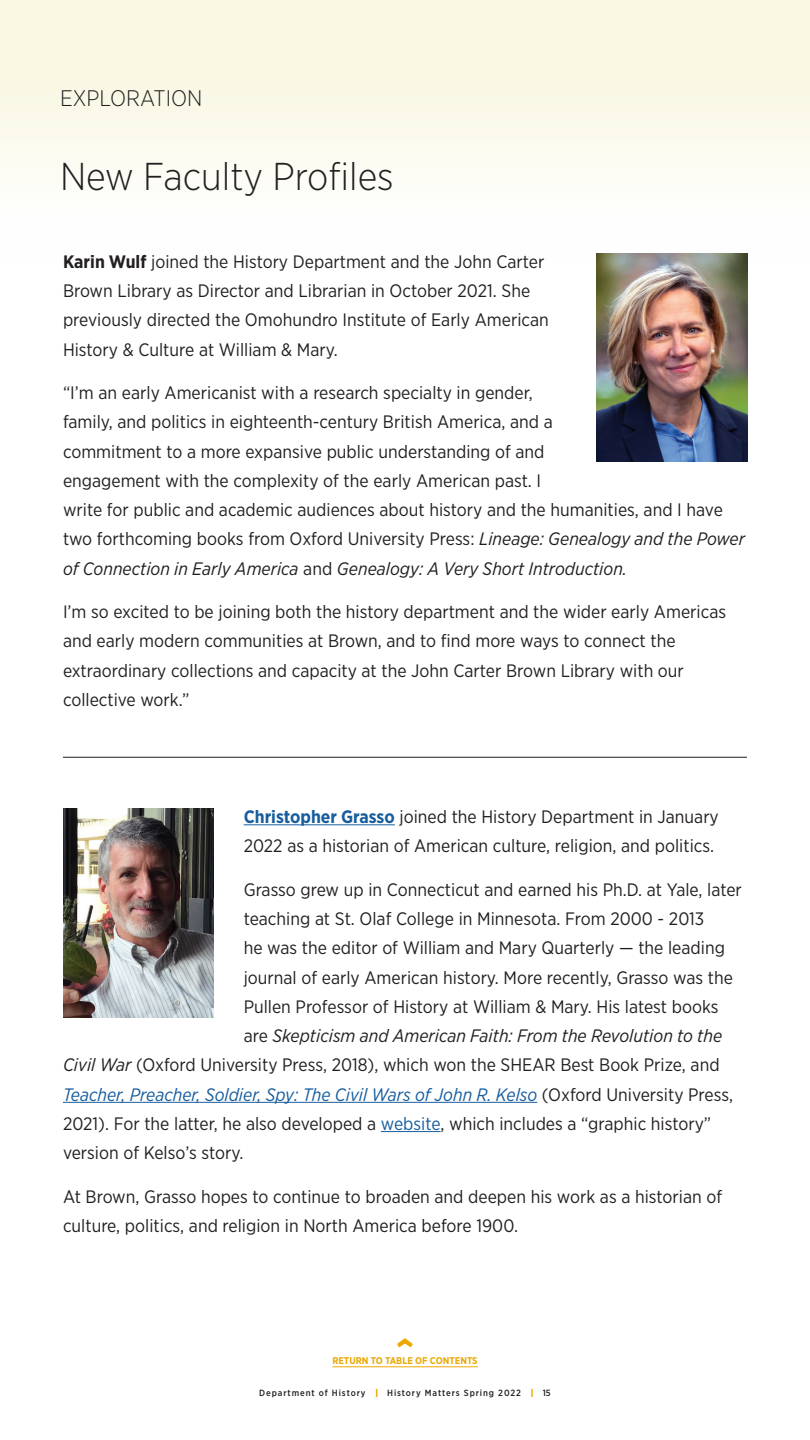
<style>
.page{position:relative;width:810px;height:1440px;background:#fff}
.page>*{position:absolute;margin:0;border:0;box-sizing:border-box;transform-origin:0 0}
.HEADING_2___Large{font:300 38.78px "Gotham Narrow";color:#231f20}
.t1{font:700 34.5px "Gotham Narrow";color:#eba900}
.SECTION_HEADER___Sma{font:300 22.5px "Gotham Narrow";color:#231f20}
.BODY___Main{font:18px/29.2px "Gotham Narrow";color:#231f20}
.BODY___Main-2{font:italic 18px "Gotham Narrow";color:#175d9e}
.BODY___Main-3{font:italic 18px "Gotham Narrow";color:#231f20}
.t2{font:700 9.75px "Gotham Narrow";color:#eba900}
.t3{font:500 9px "Gotham Narrow";letter-spacing:.1em;color:#231f20}
.s1{font-weight:700}
.s2{font-style:italic}
.s3{font-weight:700;color:#175d9e}
.s4{font-style:normal}
.s5{font-style:normal;color:#231f20}
.s6{color:#175d9e}
.s7{font-weight:900;color:#eba900}
</style>
<div class="page">
<hr style="left:332px;top:1367px;width:146px;height:1px;background:#eba900">
<div style="left:0;top:0;width:810px;height:261px;background:linear-gradient(to bottom,#f8f6dd,#fff)"></div>
<hr style="left:244px;top:824px;width:151px;height:1px;background:#175d9e">
<hr style="left:63px;top:1102px;width:474px;height:1px;background:#175d9e">
<hr style="left:381px;top:1131px;width:59px;height:1px;background:#175d9e">
<img style="left:596px;top:253px;width:151px;height:209px">
<img style="left:63px;top:809px;width:151px;height:208px">
<hr style="left:63px;top:757px;width:684px;height:1px;background:#231f20">
<p class="SECTION_HEADER___Sma" style="left:60px;top:84px;width:144px">EXPLORATION</p>
<p class="HEADING_2___Large" style="left:60px;top:152px;width:335px">New Faculty Profiles</p>
<p class="BODY___Main" style="left:63px;top:247px;width:487px"><span class="s1">Karin Wulf</span> joined the History Department and the John Carter Brown Library as Director and Librarian in October 2021. She previously directed the Omohundro Institute of Early American History &amp; Culture at William &amp; Mary.</p>
<p class="BODY___Main" style="left:63px;top:378px;width:684px">“I’m an early Americanist with a research specialty in gender,<br>family, and politics in eighteenth-century British America, and a<br>commitment to a more expansive public understanding of and<br>engagement with the complexity of the early American past. I<br>write for public and academic audiences about history and the humanities, and I have two forthcoming books from Oxford University Press: <span class="s2">Lineage: Genealogy and the Power of Connection in Early America</span> and <span class="s2">Genealogy: A Very Short Introduction.</span></p>
<p class="BODY___Main" style="left:63px;top:597px;width:665px">I’m so excited to be joining both the history department and the wider early Americas and early modern communities at Brown, and to find more ways to connect the extraordinary collections and capacity at the John Carter Brown Library with our collective work.”</p>
<p class="BODY___Main" style="left:244px;top:802px;width:477px"><span class="s3">Christopher Grasso</span> joined the History Department in January<br>2022 as a historian of American culture, religion, and politics.</p>
<p class="BODY___Main" style="left:244px;top:874px;width:500px">Grasso grew up in Connecticut and earned his Ph.D. at Yale, later</p>
<p class="BODY___Main" style="left:244px;top:904px;width:462px">teaching at St. Olaf College in Minnesota. From 2000 - 2013</p>
<p class="BODY___Main" style="left:244px;top:933px;width:483px">he was the editor of William and Mary Quarterly — the leading</p>
<p class="BODY___Main" style="left:244px;top:962px;width:491px">journal of early American history. More recently, Grasso was the</p>
<p class="BODY___Main" style="left:244px;top:991px;width:476px">Pullen Professor of History at William &amp; Mary. His latest books</p>
<p class="BODY___Main-3" style="left:244px;top:1025px;width:480px"><span class="s4">are</span> Skepticism and American Faith: From the Revolution to the</p>
<p class="BODY___Main" style="left:63px;top:1050px;width:658px"><span class="s2">Civil War</span> (Oxford University Press, 2018), which won the SHEAR Best Book Prize, and</p>
<p class="BODY___Main-2" style="left:63px;top:1083px;width:672px">Teacher, Preacher, Soldier, Spy: The Civil Wars of John R. Kelso <span class="s5">(Oxford University Press,</span></p>
<p class="BODY___Main" style="left:63px;top:1108px;width:650px">2021). For the latter, he also developed a <span class="s6">website</span>, which includes a “graphic history”</p>
<p class="BODY___Main" style="left:63px;top:1138px;width:182px">version of Kelso’s story.</p>
<p class="BODY___Main" style="left:63px;top:1181px;width:661px">At Brown, Grasso hopes to continue to broaden and deepen his work as a historian of culture, politics, and religion in North America before 1900.</p>
<h2 class="t1" style="left:430px;top:1336px;width:13px;rotate:90deg">‹</h2>
<p class="t2" style="left:332px;top:1354px;width:147px">RETURN TO TABLE OF CONTENTS</p>
<p class="t3" style="left:259px;top:1388px;width:293px">Department of History <span class="s7">|</span> History Matters Spring 2022 <span class="s7">|</span> 15</p>
</div>
